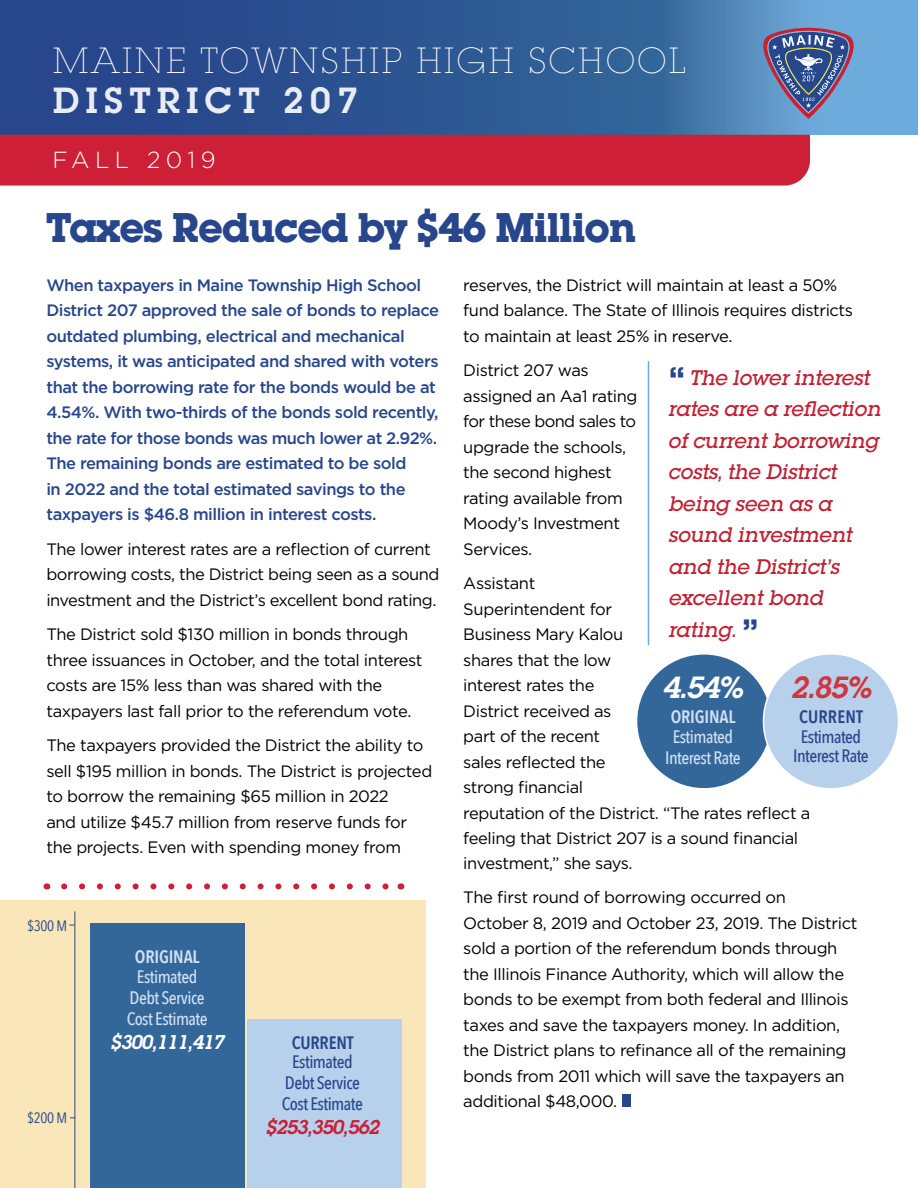
<style>
.page{position:relative;width:918px;height:1188px;background:#fff}
.page>*{position:absolute;margin:0;border:0;box-sizing:border-box;transform-origin:0 0}
.t1{font:700 40.5px "Lubalin Graph Std";letter-spacing:-.03em;color:#28468b}
.t2{font:200 35.7px "Lubalin Graph Std";letter-spacing:.07em;color:#fff}
.t3{font:600 35.7px "Lubalin Graph Std";letter-spacing:.18em;color:#fff}
.t4{font:italic 600 30px "Lubalin Graph Std";color:#fff}
.t5{font:italic 600 30px "Lubalin Graph Std";color:#cf363e}
.t6{font:300 23.25px "Gotham";letter-spacing:.23em;color:#fff}
.t7{font:italic 500 20.7px/31.5px "Lubalin Graph Std";letter-spacing:-.01em;color:#c12032}
.t8{font:italic 600 19.5px "Lubalin Graph Std";letter-spacing:-.05em;color:#fff}
.t9{font:italic 600 19.5px "Lubalin Graph Std";letter-spacing:-.05em;color:#cb1f36}
.t10{font:500 18px/21px "Avenir Next Condensed";letter-spacing:-.03em;color:#d0e0f3;text-align:center}
.t11{font:500 18px/21px "Avenir Next Condensed";letter-spacing:-.03em;color:#28468b;text-align:center}
.t12{font:600 18px "Avenir Next Condensed";letter-spacing:-.01em;color:#d0e0f3}
.t13{font:600 18px "Avenir Next Condensed";color:#28468b}
.t14{font:16.5px/25.5px "Gotham";letter-spacing:-.025em;color:#000}
.t15{font:500 16.5px/25.5px "Gotham";letter-spacing:-.03em;color:#28468b}
.t16{font:15px "Avenir Next Condensed";letter-spacing:-.02em;color:#28458a}
.s1{font-weight:700;font-style:normal;font-size:31.65px;color:#28468b}
</style>
<div class="page">
<svg style="left:0;top:0;width:918px;height:135px;background:#36609b"></svg>
<div style="left:0;top:135px;width:810px;height:51px;background:#cd1f36"></div>
<svg style="left:763px;top:28px;width:91px;height:91px;background:#6677a5"></svg>
<hr style="left:648px;top:361px;width:1px;height:284px;background:#6dabdd">
<div style="left:622px;top:1094px;width:9px;height:13px;background:#28468b"></div>
<div style="left:637px;top:654px;width:135px;height:135px;background:#33679a;border-radius:50%"></div>
<div style="left:764px;top:654px;width:134px;height:135px;background:#b7d1ed;border-radius:50%"></div>
<div style="left:0;top:901px;width:425px;height:287px;background:#f9e7b9"></div>
<div style="left:247px;top:1019px;width:154px;height:169px;background:#b7d1ed"></div>
<hr style="left:75px;top:911px;width:1px;height:277px;background:#28458a">
<div style="left:90px;top:923px;width:154px;height:265px;background:#33679a"></div>
<svg style="left:64px;top:883px;width:325px;height:6px"></svg>
<h2 class="t2" style="left:53px;top:40px;width:634px">MAINE TOWNSHIP HIGH SCHOOL</h2>
<h2 class="t3" style="left:53px;top:77px;width:306px">DISTRICT 207</h2>
<h3 class="t6" style="left:53px;top:145px;width:165px">FALL 2019</h3>
<h1 class="t1" style="left:46px;top:202px;width:591px">Taxes Reduced by $46 Million</h1>
<p class="t15" style="left:46px;top:272px;width:394px">When taxpayers in Maine Township High School District 207 approved the sale of bonds to replace outdated plumbing, electrical and mechanical systems, it was anticipated and shared with voters that the borrowing rate for the bonds would be at 4.54%. With two-thirds of the bonds sold recently, the rate for those bonds was much lower at 2.92%.<br>The remaining bonds are estimated to be sold<br>in 2022 and the total estimated savings to the taxpayers is $46.8 million in interest costs.</p>
<p class="t14" style="left:46px;top:536px;width:395px">The lower interest rates are a reflection of current borrowing costs, the District being seen as a sound investment and the District’s excellent bond rating.</p>
<p class="t14" style="left:46px;top:621px;width:378px">The District sold $130 million in bonds through three issuances in October, and the total interest costs are 15% less than was shared with the taxpayers last fall prior to the referendum vote.</p>
<p class="t14" style="left:46px;top:732px;width:387px">The taxpayers provided the District the ability to sell $195 million in bonds. The District is projected to borrow the remaining $65 million in 2022<br>and utilize $45.7 million from reserve funds for the projects. Even with spending money from</p>
<p class="t16" style="left:27px;top:913px;width:42px">$300 M</p>
<p class="t16" style="left:27px;top:1105px;width:42px">$200 M</p>
<p class="t12" style="left:135px;top:941px;width:66px">ORIGINAL</p>
<p class="t10" style="left:127px;top:966px;width:82px">Estimated<br>Debt Service<br>Cost Estimate</p>
<p class="t8" style="left:110px;top:1029px;width:116px">$300,111,417</p>
<p class="t13" style="left:292px;top:1027px;width:63px">CURRENT</p>
<p class="t11" style="left:282px;top:1051px;width:82px">Estimated<br>Debt Service<br>Cost Estimate</p>
<p class="t9" style="left:265px;top:1114px;width:116px">$253,350,562</p>
<p class="t14" style="left:463px;top:272px;width:391px">reserves, the District will maintain at least a 50% fund balance. The State of Illinois requires districts to maintain at least 25% in reserve.</p>
<p class="t14" style="left:463px;top:357px;width:176px">District 207 was assigned an Aa1 rating for these bond sales to upgrade the schools, the second highest rating available from<br>Moody’s Investment<br>Services.</p>
<p class="t14" style="left:463px;top:570px;width:349px">Assistant<br>Superintendent for<br>Business Mary Kalou<br>shares that the low<br>interest rates the<br>District received as<br>part of the recent<br>sales reflected the<br>strong financial<br>reputation of the District. “The rates reflect a feeling that District 207 is a sound financial investment,” she says.</p>
<p class="t14" style="left:463px;top:884px;width:396px">The first round of borrowing occurred on<br>October 8, 2019 and October 23, 2019. The District sold a portion of the referendum bonds through the Illinois Finance Authority, which will allow the bonds to be exempt from both federal and Illinois taxes and save the taxpayers money. In addition, the District plans to refinance all of the remaining bonds from 2011 which will save the taxpayers an additional $48,000.</p>
<p class="t7" style="left:669px;top:361px;width:214px"><span class="s1">“</span> The lower interest rates are a reflection of current borrowing costs, the District being seen as a sound investment and the District’s excellent bond rating. <span class="s1">”</span></p>
<h3 class="t5" style="left:791px;top:667px;width:82px">2.85%</h3>
<p class="t13" style="left:799px;top:702px;width:65px">CURRENT</p>
<p class="t11" style="left:793px;top:727px;width:77px;line-height:19.5px">Estimated<br>Interest Rate</p>
<h3 class="t4" style="left:662px;top:667px;width:82px">4.54%</h3>
<p class="t12" style="left:671px;top:702px;width:66px">ORIGINAL</p>
<p class="t10" style="left:665px;top:726px;width:77px">Estimated<br>Interest Rate</p>
</div>
